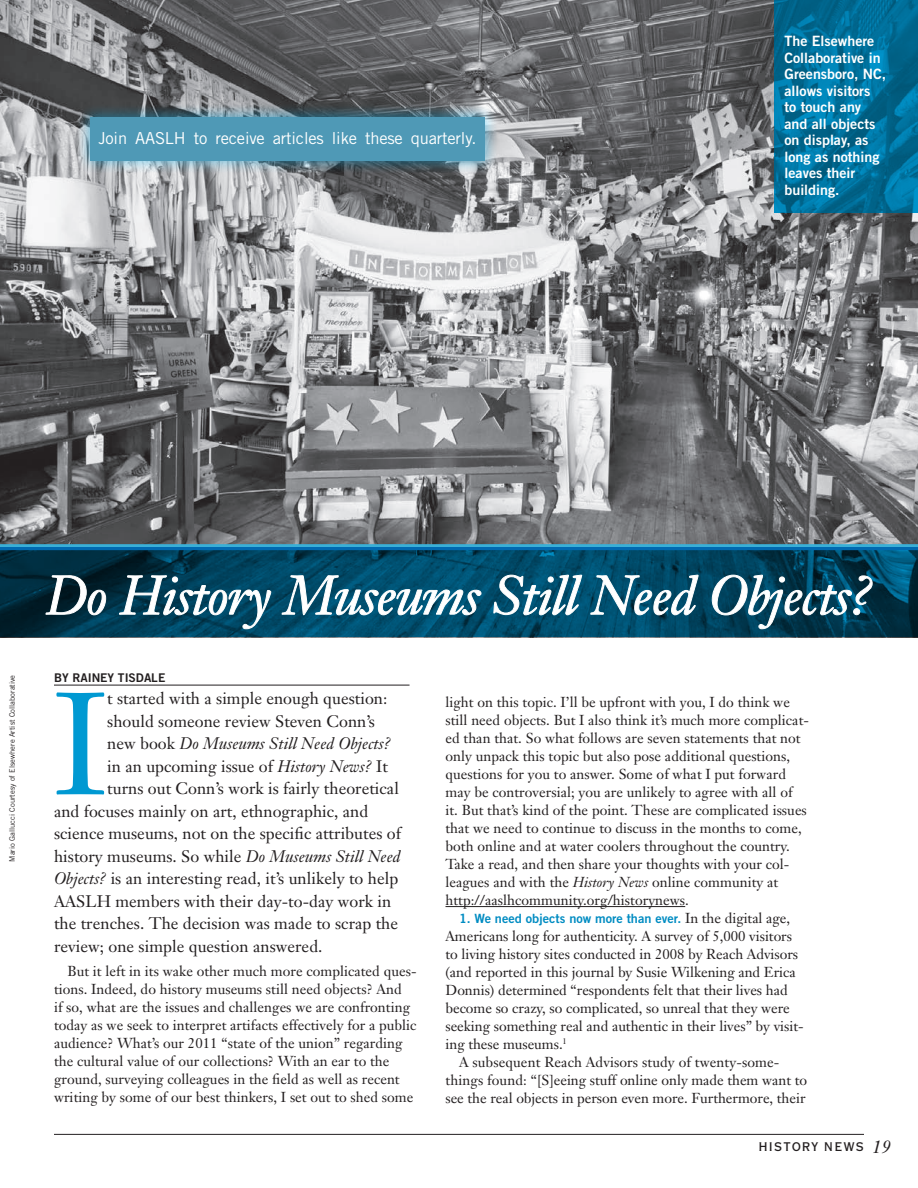
<style>
.page{position:relative;width:918px;height:1188px;background:#fff}
.page>*{position:absolute;margin:0;border:0;box-sizing:border-box;transform-origin:0 0}
.Body_Janson_Intro_Pa{font:142.8px "Janson Text";color:#0099d2}
.Head__Janson{font:italic 54px "Janson Text";letter-spacing:-.015em;color:#fff}
.t1{font:italic 18px "Janson Text";color:#231f20}
.Body_Janson_Intro_Pa-2{font:16.5px "Janson Text";letter-spacing:.005em;color:#231f20}
.Trade_Bold2_14_16{font:16.5px "Trade Gothic";letter-spacing:-.01em;color:#fff}
.Body_Janson_Intro_Pa-3{font:italic 16.5px "Janson Text";letter-spacing:.005em;color:#231f20}
.Body_Janson{font:14.25px/18px "Janson Text";letter-spacing:.005em;color:#231f20}
.t2{font:14.25px/16.5px "Trade Gothic Bold Two";color:#fff}
.Body_Janson-2{font:12.75px "Trade Gothic Bold Two";color:#008cc2}
.Author_s_Byline{font:12px "Trade Gothic Bold Two";color:#231f20}
.t3{font:12px "Copperplate Thirty AB";letter-spacing:.135em;color:#231f20}
.caption_credit{font:7.5px "Trade Gothic";color:#231f20}
.s1{font-style:normal}
.s2{font-style:italic}
.s3{font-family:"Janson Text";font-size:14.25px;color:#231f20}
</style>
<div class="page">
<img style="left:0;top:0;width:918px;height:544px">
<hr style="left:54px;top:1134px;width:810px;height:1px;background:#231f20">
<hr style="left:54px;top:685px;width:356px;height:1px;background:#231f20">
<hr style="left:446px;top:906px;width:239px;height:1px;background:#231f20">
<svg style="left:0;top:544px;width:918px;height:4px;background:#2d9ac8"></svg>
<svg style="left:0;top:548px;width:918px;height:89px;background:#00425f"></svg>
<svg style="left:774px;top:0;width:144px;height:213px;background:#006f9a"></svg>
<svg style="left:46px;top:575px;width:60px;height:40px;background:#26414c"></svg>
<svg style="left:119px;top:575px;width:152px;height:54px;background:#1e576e"></svg>
<svg style="left:282px;top:572px;width:199px;height:43px;background:#276a85"></svg>
<svg style="left:493px;top:575px;width:89px;height:40px;background:#2c6c87"></svg>
<svg style="left:590px;top:575px;width:108px;height:40px;background:#286780"></svg>
<svg style="left:712px;top:575px;width:161px;height:54px;background:#1f556b"></svg>
<div style="left:75px;top:102px;width:422px;height:71px;background:#00a6e4;opacity:.5"></div>
<div style="left:91px;top:118px;width:394px;height:43px;background:#4f99b6"></div>
<p class="Trade_Bold2_14_16" style="left:98px;top:128px;width:379px">Join AASLH to receive articles like these quarterly.</p>
<p class="t2" style="left:784px;top:32px;width:103px">The Elsewhere<br>Collaborative in<br>Greensboro, NC, allows visitors<br>to touch any and all objects on display, as long as nothing leaves their building.</p>
<p class="caption_credit" style="left:8px;top:862px;width:188px;rotate:-90deg">Mario Gallucci Courtesy of Elsewhere Artist Collaborative</p>
<p class="Head__Janson" style="left:45px;top:562px;width:829px">Do History Museums Still Need Objects?</p>
<p class="Author_s_Byline" style="left:54px;top:670px;width:113px">By Rainey Tisdale</p>
<p class="Body_Janson_Intro_Pa" style="left:54px;top:654px;width:54px">I</p>
<p class="Body_Janson_Intro_Pa-2" style="left:107px;top:688px;width:282px">t started with a simple enough question:</p>
<p class="Body_Janson_Intro_Pa-2" style="left:107px;top:711px;width:269px">should someone review Steven Conn’s</p>
<p class="Body_Janson_Intro_Pa-3" style="left:107px;top:733px;width:285px"><span class="s1">new book</span> Do Museums Still Need Objects?</p>
<p class="Body_Janson_Intro_Pa-2" style="left:107px;top:756px;width:282px">in an upcoming issue of <span class="s2">History News?</span> It</p>
<p class="Body_Janson_Intro_Pa-2" style="left:107px;top:778px;width:293px">turns out Conn’s work is fairly theoretical</p>
<p class="Body_Janson_Intro_Pa-2" style="left:54px;top:801px;width:316px">and focuses mainly on art, ethnographic, and</p>
<p class="Body_Janson_Intro_Pa-2" style="left:54px;top:823px;width:348px">science museums, not on the specific attributes of</p>
<p class="Body_Janson_Intro_Pa-2" style="left:54px;top:846px;width:348px">history museums. So while <span class="s2">Do Museums Still Need</span></p>
<p class="Body_Janson_Intro_Pa-2" style="left:54px;top:868px;width:346px"><span class="s2">Objects?</span> is an interesting read, it’s unlikely to help</p>
<p class="Body_Janson_Intro_Pa-2" style="left:54px;top:891px;width:339px">AASLH members with their day-to-day work in</p>
<p class="Body_Janson_Intro_Pa-2" style="left:54px;top:913px;width:346px">the trenches. The decision was made to scrap the</p>
<p class="Body_Janson_Intro_Pa-2" style="left:54px;top:936px;width:270px">review; one simple question answered.</p>
<p class="Body_Janson" style="left:54px;top:962px;width:364px;text-indent:13px">But it left in its wake other much more complicated ques&shy;tions. Indeed, do history museums still need objects? And<br>if so, what are the issues and challenges we are confronting today as we seek to interpret artifacts effectively for a public audience? What’s our 2011 “state of the union” regarding the cultural value of our collections? With an ear to the ground, surveying colleagues in the field as well as recent writing by some of our best thinkers, I set out to shed some</p>
<p class="Body_Janson" style="left:446px;top:693px;width:365px">light on this topic. I’ll be upfront with you, I do think we still need objects. But I also think it’s much more complicat&shy;ed than that. So what follows are seven statements that not only unpack this topic but also pose additional questions, questions for you to answer. Some of what I put forward may be controversial; you are unlikely to agree with all of<br>it. But that’s kind of the point. These are complicated issues that we need to continue to discuss in the months to come, both online and at water coolers throughout the country.<br>Take a read, and then share your thoughts with your col&shy;leagues and with the <span class="s2">History News</span> online community at http://aaslhcommunity.org/historynews.</p>
<p class="Body_Janson-2" style="left:459px;top:911px;width:333px">1. We need objects now more than ever. <span class="s3">In the digital age,</span></p>
<p class="Body_Janson" style="left:446px;top:927px;width:360px">Americans long for authenticity. A survey of 5,000 visitors to living history sites conducted in 2008 by Reach Advisors (and reported in this journal by Susie Wilkening and Erica Donnis) determined “respondents felt that their lives had become so crazy, so complicated, so unreal that they were seeking something real and authentic in their lives” by visit&shy;ing these museums.<sup>1</sup></p>
<p class="Body_Janson" style="left:446px;top:1053px;width:363px;text-indent:13px">A subsequent Reach Advisors study of twenty-some&shy;things found: “[S]eeing stuff online only made them want to see the real objects in person even more. Furthermore, their</p>
<p class="t3" style="left:759px;top:1140px;width:107px">HISTORY NEWS</p>
<p class="t1" style="left:872px;top:1135px;width:20px">19</p>
</div>
